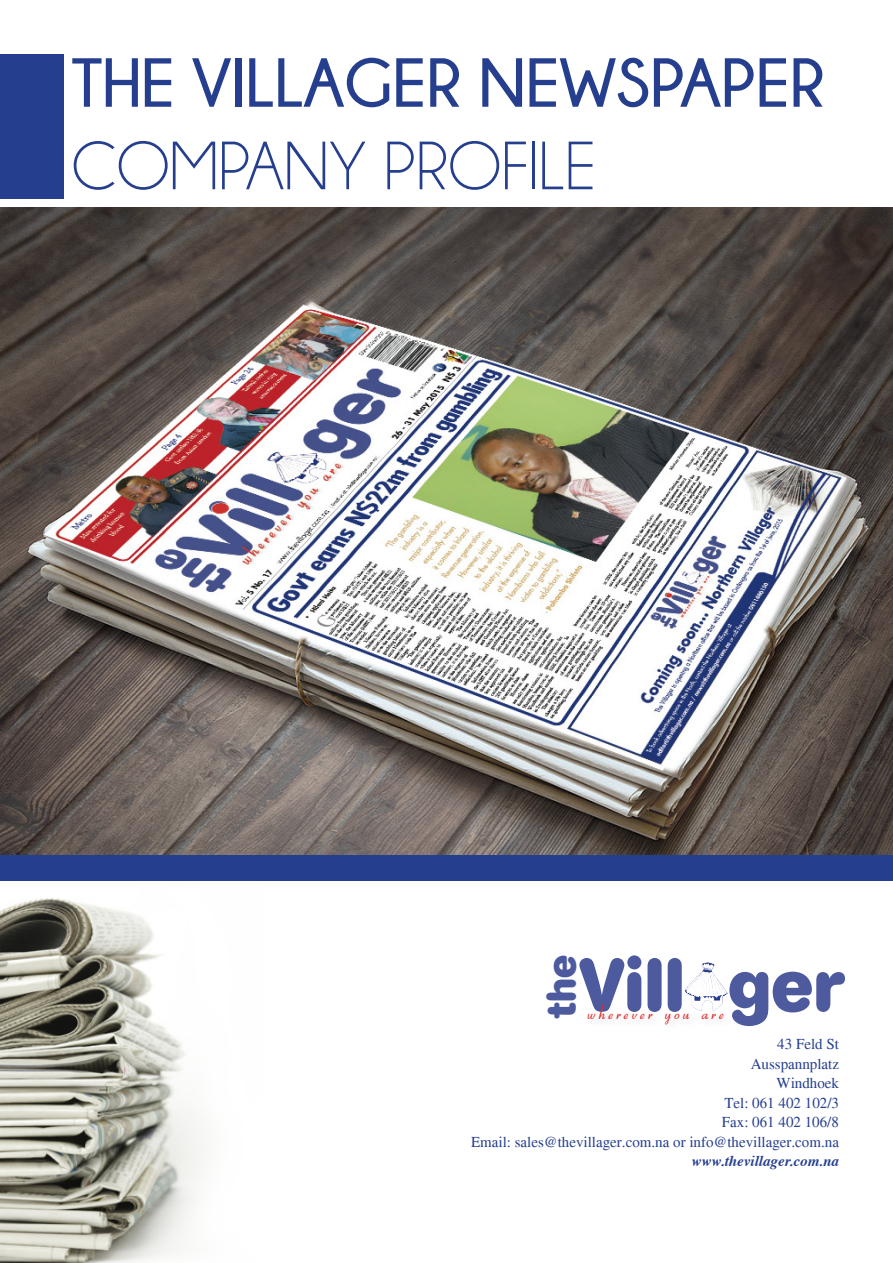
<style>
.page{position:relative;width:893px;height:1263px;background:#fff}
.page>*{position:absolute;margin:0;border:0;box-sizing:border-box;transform-origin:0 0}
.t1{font:700 74.25px "AG Book Rounded";color:#4d5a9e}
.t2{font:700 69px/82.5px "Champagne&Limousines";color:#253f8e}
.t3{font:700 41.25px "AG Book Rounded";color:#4d5a9e}
.t4{font:600 24.6px "Aspire";letter-spacing:.1em;color:#e12e2e}
.t5{font:15px "Times";color:#253f8e}
.t6{font:italic 700 15px "Times";color:#253f8e}
.s1{font-weight:400}
</style>
<div class="page">
<img style="left:0;top:207px;width:893px;height:648px">
<img style="left:0;top:898px;width:206px;height:365px">
<img style="left:684px;top:962px;width:44px;height:37px">
<div style="left:0;top:855px;width:893px;height:26px;background:#253f8e"></div>
<div style="left:0;top:54px;width:64px;height:145px;background:#253f8e"></div>
<p class="t2" style="left:71px;top:41px;width:755px">THE VILLAGER NEWSPAPER<br><span class="s1">COMPANY PROFILE</span></p>
<p class="t3" style="left:538px;top:1018px;width:64px;rotate:-90deg">the</p>
<p class="t1" style="left:579px;top:942px;width:266px">Vill ger</p>
<p class="t4" style="left:590px;top:1001px;width:139px">wherever you are</p>
<p class="t5" style="left:777px;top:1035px;width:63px">43 Feld St</p>
<p class="t5" style="left:751px;top:1055px;width:90px">Ausspannplatz</p>
<p class="t5" style="left:776px;top:1074px;width:64px">Windhoek</p>
<p class="t5" style="left:724px;top:1094px;width:116px">Tel: 061 402 102/3</p>
<p class="t5" style="left:722px;top:1113px;width:119px">Fax: 061 402 106/8</p>
<p class="t5" style="left:471px;top:1133px;width:369px">Email: sales@thevillager.com.na or info@thevillager.com.na</p>
<p class="t6" style="left:692px;top:1147px;width:149px">www.thevillager.com.na</p>
</div>
